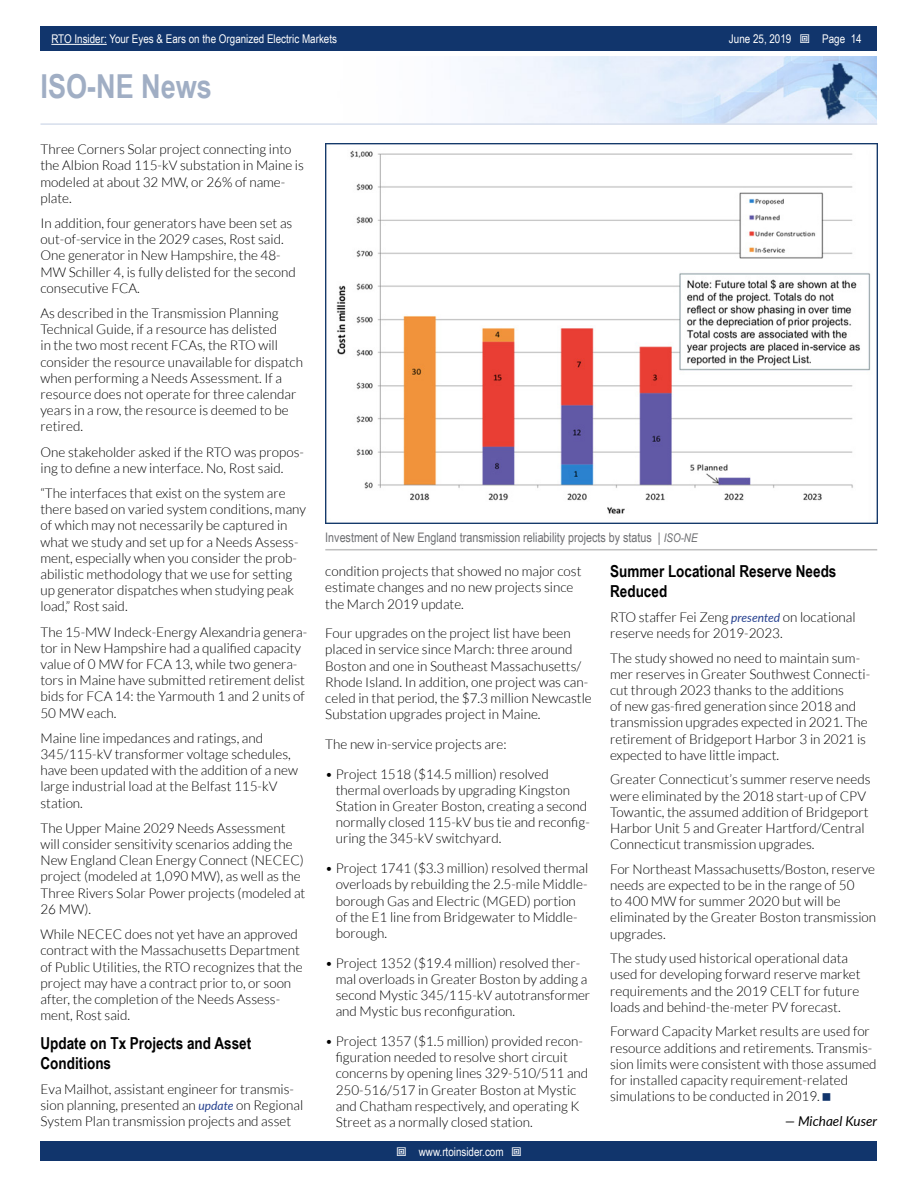
<style>
.page{position:relative;width:918px;height:1188px;background:#fff}
.page>*{position:absolute;margin:0;border:0;box-sizing:border-box;transform-origin:0 0}
.t1{font:700 33px "Arial Narrow";color:#a0aec4}
.t2{font:700 16.5px/19.8px "Arial Narrow";color:#000}
.t3{font:300 13.5px/16.2px "Lato";color:#000}
.t4{font:italic 13.5px "Lato";color:#000}
.t5{font:13.2px "Arial Narrow";color:#6d6e71}
.t6{font:12px "Arial Narrow";color:#fff}
.s1{font-style:inherit}
.s2{font-weight:400;font-style:italic;font-size:12px;color:#25408f}
.s3{font-style:italic;font-size:12px}
</style>
<div class="page">
<div style="left:41px;top:1142px;width:836px;height:19px;background:#11356c"></div>
<div style="left:41px;top:27px;width:836px;height:24px;background:#11356c"></div>
<hr style="left:51px;top:44px;width:56px;height:1px;background:#fff">
<img style="left:485px;top:56px;width:392px;height:67px">
<hr style="left:40px;top:123px;width:837px;height:2px;background:#d6deec">
<hr style="left:325px;top:549px;width:552px;height:1px;background:#bfbfbf">
<img style="left:326px;top:143px;width:551px;height:381px">
<p class="t6" style="left:51px;top:30px;width:287px">RTO Insider: Your Eyes &amp; Ears on the Organized Electric Markets</p>
<p class="t6" style="left:729px;top:30px;width:64px">June 25, <span class="s1">2019</span></p>
<p class="t6" style="left:822px;top:30px;width:41px">Page 14</p>
<h1 class="t1" style="left:40px;top:61px;width:173px">ISO-NE News</h1>
<p class="t3" style="left:40px;top:141px;width:265px">Three Corners Solar project connecting into the Albion Road 115-kV substation in Maine is modeled at about 32 MW, or 26% of name&shy;plate.</p>
<p class="t3" style="left:40px;top:215px;width:257px">In addition, four generators have been set as out-of-service in the 2029 cases, Rost said.<br>One generator in New Hampshire, the 48- MW Schiller 4, is fully delisted for the second consecutive FCA.</p>
<p class="t3" style="left:40px;top:305px;width:264px">As described in the Transmission Planning Technical Guide, if a resource has delisted<br>in the two most recent FCAs, the RTO will consider the resource unavailable for dispatch when performing a Needs Assessment. If a resource does not operate for three calendar years in a row, the resource is deemed to be retired.</p>
<p class="t3" style="left:40px;top:444px;width:265px">One stakeholder asked if the RTO was propos&shy;ing to define a new interface. No, Rost said.</p>
<p class="t3" style="left:40px;top:485px;width:267px">“The interfaces that exist on the system are there based on varied system conditions, many of which may not necessarily be captured in what we study and set up for a Needs Assess&shy;ment, especially when you consider the prob&shy;abilistic methodology that we use for setting up generator dispatches when studying peak load,” Rost said.</p>
<p class="t3" style="left:40px;top:624px;width:268px">The 15-MW Indeck-Energy Alexandria genera&shy;tor in New Hampshire had a qualified capacity value of 0 MW for FCA 13, while two genera&shy;tors in Maine have submitted retirement delist bids for FCA 14: the Yarmouth 1 and 2 units of 50 MW each.</p>
<p class="t3" style="left:40px;top:730px;width:259px">Maine line impedances and ratings, and 345/115-kV transformer voltage schedules, have been updated with the addition of a new large industrial load at the Belfast 115-kV station.</p>
<p class="t3" style="left:40px;top:820px;width:266px">The Upper Maine 2029 Needs Assessment will consider sensitivity scenarios adding the New England Clean Energy Connect (NECEC) project (modeled at 1,090 MW), as well as the Three Rivers Solar Power projects (modeled at 26 MW).</p>
<p class="t3" style="left:40px;top:926px;width:264px">While NECEC does not yet have an approved contract with the Massachusetts Department of Public Utilities, the RTO recognizes that the project may have a contract prior to, or soon after, the completion of the Needs Assess&shy;ment, Rost said.</p>
<p class="t2" style="left:40px;top:1032px;width:212px">Update on Tx Projects and Asset<br>Conditions</p>
<p class="t3" style="left:40px;top:1081px;width:264px">Eva Mailhot, assistant engineer for transmis&shy;sion planning, presented an <span class="s2">update</span> on Regional<br>System Plan transmission projects and asset</p>
<p class="t5" style="left:325px;top:528px;width:374px">Investment of New England transmission reliability projects by status | <span class="s3">ISO-NE</span></p>
<p class="t3" style="left:325px;top:563px;width:258px">condition projects that showed no major cost estimate changes and no new projects since the March 2019 update.</p>
<p class="t3" style="left:325px;top:625px;width:268px">Four upgrades on the project list have been placed in service since March: three around Boston and one in Southeast Massachusetts/ Rhode Island. In addition, one project was can&shy;celed in that period, the $7.3 million Newcastle Substation upgrades project in Maine.</p>
<p class="t3" style="left:325px;top:736px;width:183px">The new in-service projects are:</p>
<p class="t3" style="left:336px;top:766px;width:256px;text-indent:-10px">• Project 1518 ($14.5 million) resolved thermal overloads by upgrading Kingston Station in Greater Boston, creating a second normally closed 115-kV bus tie and reconfig&shy;uring the 345-kV switchyard.</p>
<p class="t3" style="left:336px;top:860px;width:254px;text-indent:-10px">• Project 1741 ($3.3 million) resolved thermal overloads by rebuilding the 2.5-mile Middle&shy;borough Gas and Electric (MGED) portion of the E1 line from Bridgewater to Middle&shy;borough.</p>
<p class="t3" style="left:336px;top:955px;width:256px;text-indent:-10px">• Project 1352 ($19.4 million) resolved ther&shy;mal overloads in Greater Boston by adding a second Mystic 345/115-kV autotransformer and Mystic bus reconfiguration.</p>
<p class="t3" style="left:336px;top:1033px;width:254px;text-indent:-10px">• Project 1357 ($1.5 million) provided recon&shy;figuration needed to resolve short circuit concerns by opening lines 329-510/511 and 250-516/517 in Greater Boston at Mystic and Chatham respectively, and operating K Street as a normally closed station.</p>
<p class="t6" style="left:419px;top:1143px;width:86px">www.rtoinsider.com</p>
<p class="t2" style="left:610px;top:561px;width:228px">Summer Locational Reserve Needs<br>Reduced</p>
<p class="t3" style="left:610px;top:609px;width:247px">RTO staffer Fei Zeng <span class="s2">presented</span> on locational reserve needs for 2019-2023.</p>
<p class="t3" style="left:610px;top:650px;width:262px">The study showed no need to maintain sum&shy;mer reserves in Greater Southwest Connecti&shy;cut through 2023 thanks to the additions<br>of new gas-fired generation since 2018 and transmission upgrades expected in 2021. The retirement of Bridgeport Harbor 3 in 2021 is expected to have little impact.</p>
<p class="t3" style="left:610px;top:771px;width:262px">Greater Connecticut’s summer reserve needs were eliminated by the 2018 start-up of CPV Towantic, the assumed addition of Bridgeport Harbor Unit 5 and Greater Hartford/Central Connecticut transmission upgrades.</p>
<p class="t3" style="left:610px;top:861px;width:268px">For Northeast Massachusetts/Boston, reserve needs are expected to be in the range of 50<br>to 400 MW for summer 2020 but will be eliminated by the Greater Boston transmission upgrades.</p>
<p class="t3" style="left:610px;top:950px;width:252px">The study used historical operational data used for developing forward reserve market requirements and the 2019 CELT for future loads and behind-the-meter PV forecast.</p>
<p class="t3" style="left:610px;top:1024px;width:268px">Forward Capacity Market results are used for resource additions and retirements. Transmis&shy;sion limits were consistent with those assumed for installed capacity requirement-related simulations to be conducted in 2019.</p>
<p class="t4" style="left:785px;top:1112px;width:94px">— Michael Kuser</p>
</div>
